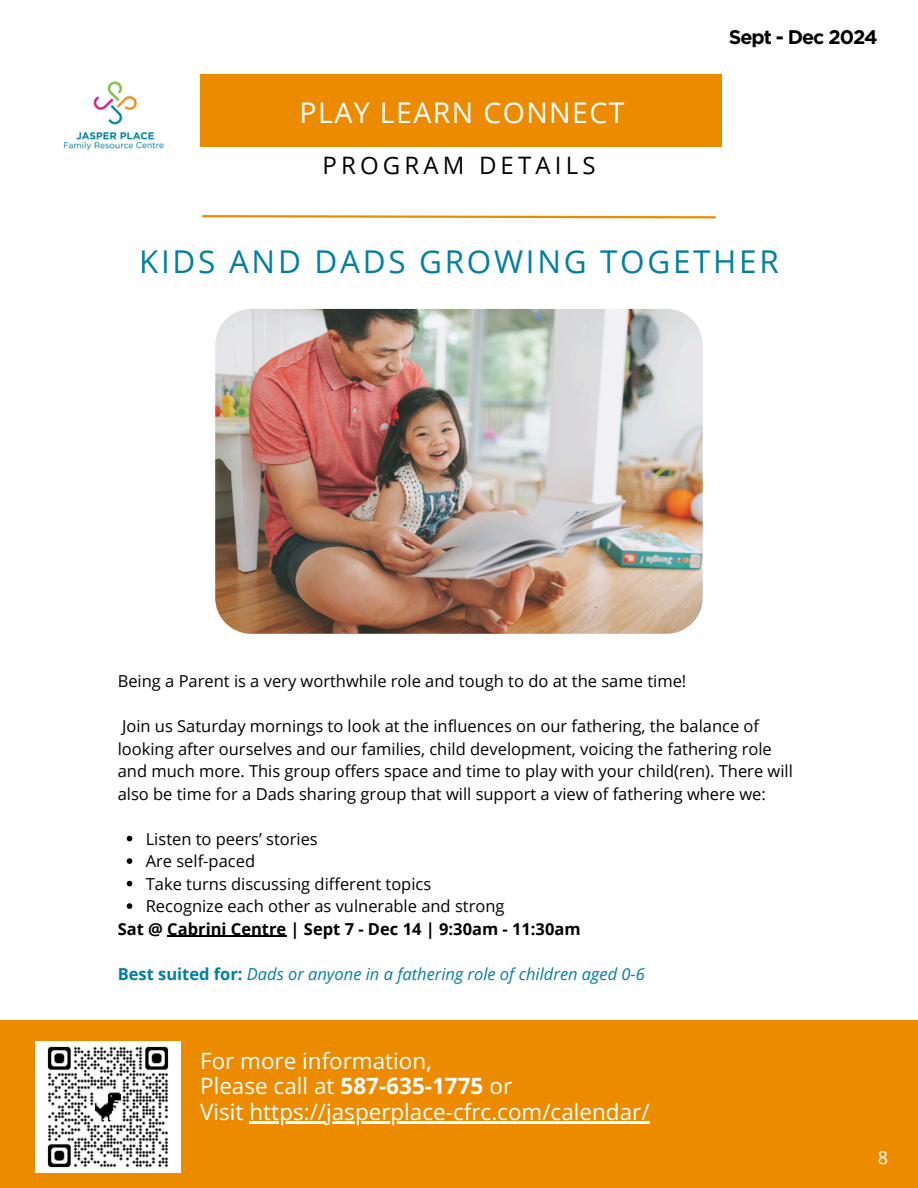
<style>
.page{position:relative;width:918px;height:1188px;background:#fff}
.page>*{position:absolute;margin:0;border:0;box-sizing:border-box;transform-origin:0 0}
.t1{font:31.5px "Open Sans";letter-spacing:.085em;color:#007fa3}
.t2{font:28.5px "Open Sans";letter-spacing:.05em;color:#fff}
.t3{font:24px "Open Sans";letter-spacing:.175em;color:#000}
.t4{font:22.5px/25.8px "Open Sans";color:#fff}
.t5{font:700 19.65px "Gotham";letter-spacing:-.05em;color:#000}
.t6{font:18px "Open Sans";color:#fff}
.t7{font:16.5px/22.5px "Open Sans";color:#000}
.t8{font:italic 16.5px "Open Sans";color:#007fa3}
.t9{font:700 16.5px "Open Sans";color:#000}
.s1{font-weight:700;font-style:normal}
.s2{font-weight:700}
</style>
<div class="page">
<div style="left:0;top:1020px;width:918px;height:168px;background:#ed8b00"></div>
<div style="left:200px;top:74px;width:522px;height:72px;background:#ed8b00"></div>
<img style="left:35px;top:1042px;width:145px;height:130px">
<img style="left:63px;top:81px;width:101px;height:70px">
<img style="left:215px;top:309px;width:487px;height:325px;border-radius:36px">
<hr style="left:250px;top:1121px;width:400px;height:3px;background:#fff">
<svg style="left:127px;top:836px;width:5px;height:5px"></svg>
<svg style="left:127px;top:858px;width:5px;height:6px"></svg>
<svg style="left:127px;top:881px;width:5px;height:5px"></svg>
<svg style="left:127px;top:903px;width:5px;height:6px"></svg>
<hr style="left:167px;top:936px;width:119px;height:1px;background:#000">
<svg style="left:202px;top:215px;width:514px;height:4px"></svg>
<p class="t2" style="left:300px;top:93px;width:326px">PLAY LEARN CONNECT</p>
<h4 class="t3" style="left:322px;top:148px;width:275px">PROGRAM DETAILS</h4>
<p class="t5" style="left:729px;top:25px;width:150px">Sept - Dec 2024</p>
<p class="t1" style="left:139px;top:239px;width:641px">KIDS AND DADS GROWING TOGETHER</p>
<p class="t7" style="left:118px;top:670px;width:570px">Being a Parent is a very worthwhile role and tough to do at the same time!</p>
<p class="t7" style="left:118px;top:715px;width:677px">Join us Saturday mornings to look at the influences on our fathering, the balance of looking after ourselves and our families, child development, voicing the fathering role and much more. This group offers space and time to play with your child(ren). There will also be time for a Dads sharing group that will support a view of fathering where we:</p>
<p class="t7" style="left:146px;top:827px;width:174px">Listen to peers’ stories</p>
<h5 class="t7" style="left:146px;top:850px;width:111px">Are self-paced</h5>
<p class="t7" style="left:146px;top:872px;width:287px">Take turns discussing different topics</p>
<p class="t7" style="left:146px;top:895px;width:360px">Recognize each other as vulnerable and strong</p>
<h3 class="t9" style="left:118px;top:917px;width:464px">Sat @ Cabrini Centre | Sept 7 - Dec 14 | 9:30am - 11:30am</h3>
<p class="t8" style="left:118px;top:962px;width:529px"><span class="s1">Best suited for:</span> Dads or anyone in a fathering role of children aged 0-6</p>
<p class="t4" style="left:200px;top:1047px;width:451px">For more information,<br>Please call at <span class="s2">587-635-1775</span> or<br>Visit https://jasperplace-cfrc.com/calendar/</p>
<p class="t6" style="left:878px;top:1145px;width:12px">8</p>
</div>
